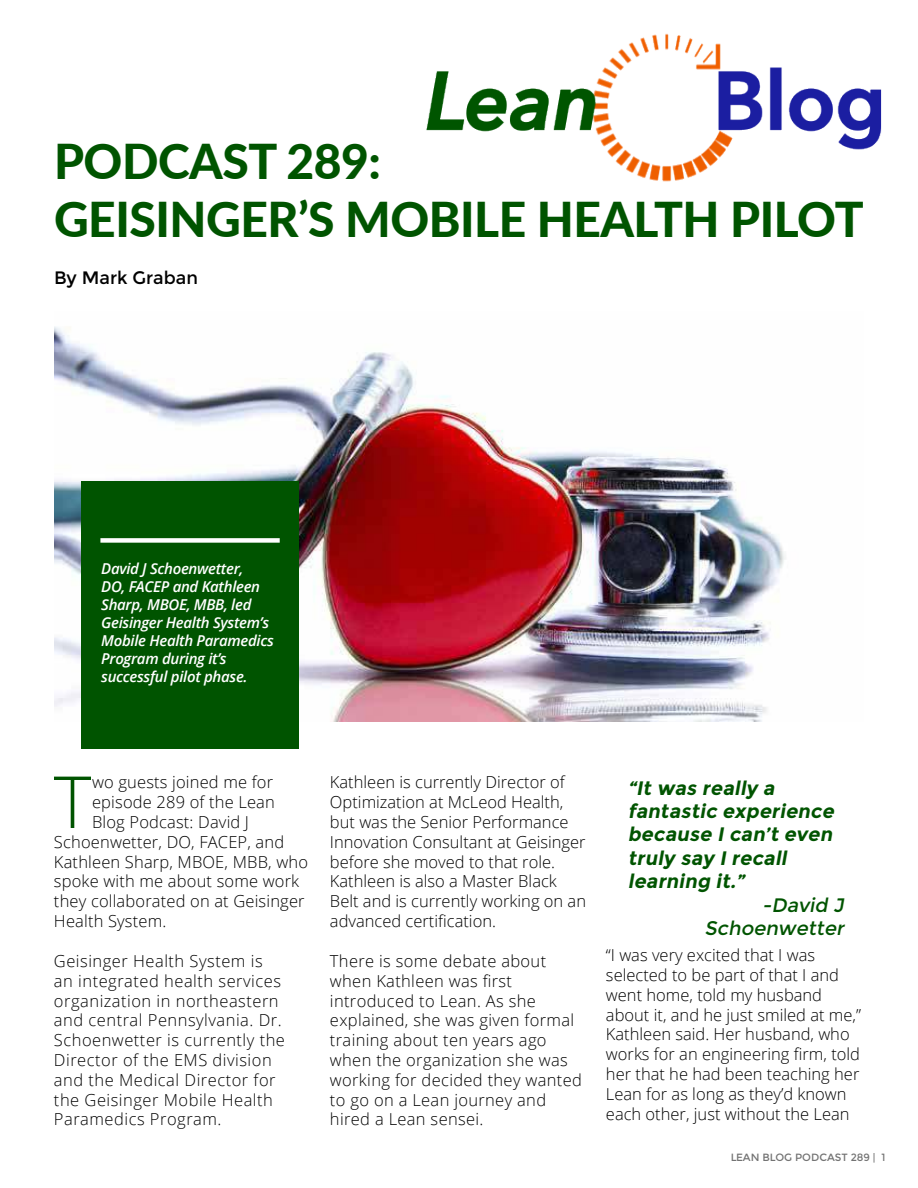
<style>
.page{position:relative;width:918px;height:1188px;background:#fff}
.page>*{position:absolute;margin:0;border:0;box-sizing:border-box;transform-origin:0 0}
.t1{font:300 72px "Open Sans";color:#005400}
.t2{font:800 48px/57.6px "Lato";letter-spacing:-.01em;color:#005400}
.t3{font:italic 700 19.5px/23.4px "Montserrat";color:#005400}
.t4{font:italic 19.5px/23.4px "Montserrat";color:#005400;text-align:right}
.t5{font:18px "Montserrat";color:#000}
.t6{font:300 16.5px/19.8px "Open Sans";letter-spacing:.01em;color:#000}
.t7{font:300 16.5px/19.8px "Open Sans";letter-spacing:.03em;color:#000}
.t8{font:italic 600 15px/18px "Open Sans";letter-spacing:-.02em;color:#fff}
.t9{font:10.5px "Montserrat";color:#000}
</style>
<div class="page">
<img style="left:426px;top:33px;width:456px;height:149px">
<img style="left:54px;top:326px;width:732px;height:396px">
<div style="left:81px;top:481px;width:217px;height:268px;background:#005400"></div>
<div style="left:100px;top:538px;width:180px;height:5px;background:#fff"></div>
<h2 class="t2" style="left:54px;top:137px;width:811px">PODCAST 289:<br>GEISINGER’S MOBILE HEALTH PILOT</h2>
<p class="t5" style="left:54px;top:269px;width:146px">By Mark Graban</p>
<p class="t8" style="left:101px;top:561px;width:174px">David J Schoenwetter,<br>DO, FACEP and Kathleen<br>Sharp, MBOE, MBB, led<br>Geisinger Health System’s<br>Mobile Health Paramedics<br>Program during it’s successful pilot phase.</p>
<h1 class="t1" style="left:54px;top:773px;width:39px">T</h1>
<p class="t6" style="left:92px;top:774px;width:183px">wo guests joined me for</p>
<p class="t6" style="left:92px;top:794px;width:184px">episode 289 of the Lean</p>
<p class="t6" style="left:92px;top:814px;width:158px">Blog Podcast: David J</p>
<p class="t6" style="left:54px;top:834px;width:232px">Schoenwetter, DO, FACEP, and</p>
<p class="t6" style="left:54px;top:853px;width:256px">Kathleen Sharp, MBOE, MBB, who</p>
<p class="t6" style="left:54px;top:873px;width:247px">spoke with me about some work</p>
<p class="t6" style="left:54px;top:893px;width:252px">they collaborated on at Geisinger</p>
<p class="t6" style="left:54px;top:913px;width:114px">Health System.</p>
<p class="t7" style="left:54px;top:953px;width:233px">Geisinger Health System is an integrated health services organization in northeastern and central Pennsylvania. Dr.<br>Schoenwetter is currently the<br>Director of the EMS division and the Medical Director for the Geisinger Mobile Health<br>Paramedics Program.</p>
<p class="t6" style="left:330px;top:774px;width:258px">Kathleen is currently Director of<br>Optimization at McLeod Health, but was the Senior Performance<br>Innovation Consultant at Geisinger before she moved to that role.<br>Kathleen is also a Master Black<br>Belt and is currently working on an advanced certification.</p>
<p class="t6" style="left:330px;top:953px;width:254px">There is some debate about when Kathleen was first introduced to Lean. As she explained, she was given formal training about ten years ago when the organization she was working for decided they wanted to go on a Lean journey and hired a Lean sensei.</p>
<p class="t6" style="left:606px;top:947px;width:257px">“I was very excited that I was selected to be part of that I and went home, told my husband about it, and he just smiled at me,”<br>Kathleen said. Her husband, who works for an engineering firm, told her that he had been teaching her<br>Lean for as long as they’d known each other, just without the Lean</p>
<p class="t3" style="left:628px;top:778px;width:211px">“It was really a fantastic experience because I can’t even truly say I recall learning it.”</p>
<p class="t4" style="left:705px;top:894px;width:144px">-David J<br>Schoenwetter</p>
<p class="t9" style="left:730px;top:1153px;width:157px">LEAN BLOG PODCAST 289 | 1</p>
</div>
